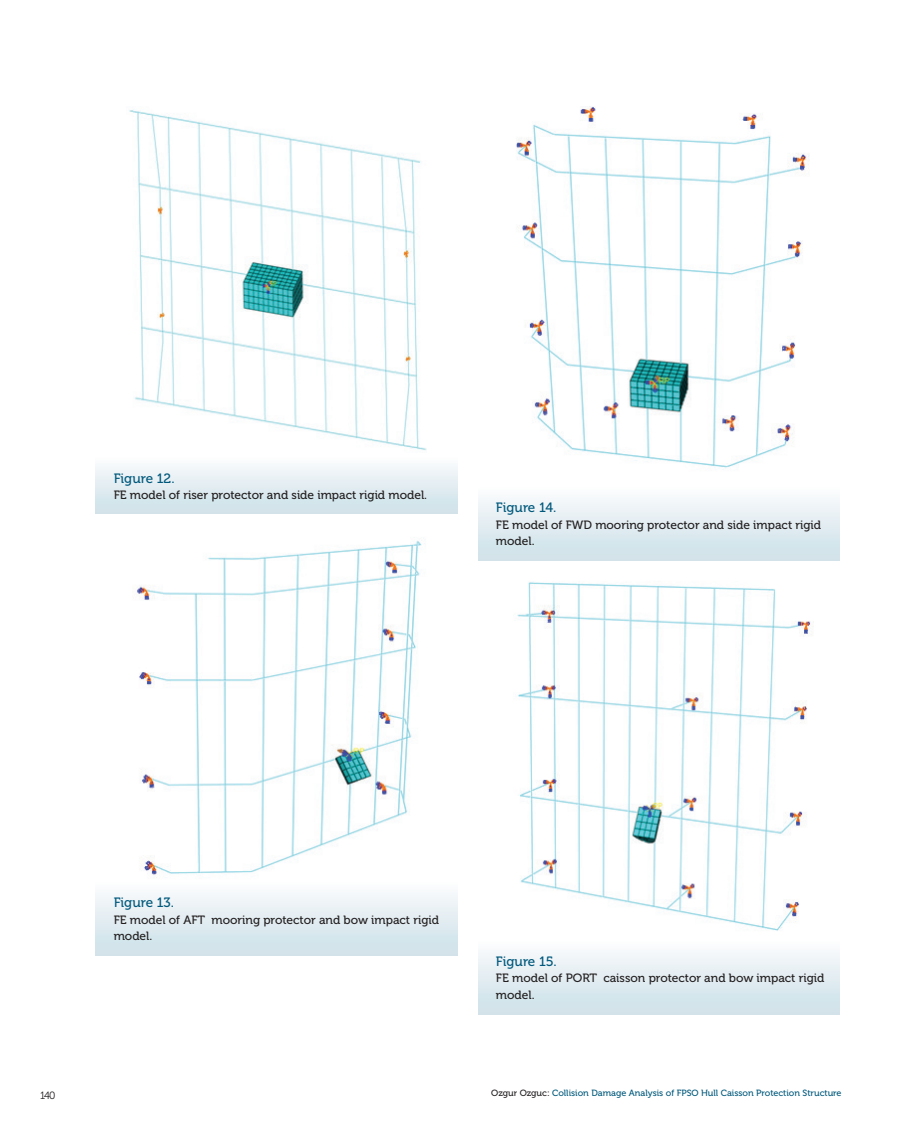
<style>
.page{position:relative;width:915px;height:1127px;background:#fff}
.page>*{position:absolute;margin:0;border:0;box-sizing:border-box;transform-origin:0 0}
.t1{font:13.5px "Museo 500";color:#00597c}
.t2{font:12px/16.5px "Museo 500";color:#231f20}
.t3{font:10.5px "Museo 300";color:#231f20}
.t4{font:9px "Museo 500";color:#00597c}
.s1{color:#231f20}
</style>
<div class="page">
<div style="left:96px;top:456px;width:361px;height:58px;background:linear-gradient(to bottom,#fcfdfe,#cde1e8)"></div>
<div style="left:478px;top:486px;width:361px;height:75px;background:linear-gradient(to bottom,#fcfcfe,#cce0e7)"></div>
<div style="left:478px;top:939px;width:361px;height:75px;background:linear-gradient(to bottom,#fdfdfe,#cce0e8)"></div>
<div style="left:96px;top:881px;width:361px;height:75px;background:linear-gradient(to bottom,#fcfcfe,#cce0e8)"></div>
<img style="left:129px;top:109px;width:297px;height:342px">
<img style="left:137px;top:538px;width:288px;height:340px">
<img style="left:516px;top:106px;width:293px;height:364px">
<img style="left:517px;top:581px;width:296px;height:350px">
<p class="t1" style="left:114px;top:470px;width:62px">Figure 12.</p>
<p class="t2" style="left:114px;top:487px;width:315px">FE model of riser protector and side impact rigid model.</p>
<p class="t1" style="left:496px;top:500px;width:62px">Figure 14.</p>
<p class="t2" style="left:496px;top:517px;width:326px">FE model of FWD mooring protector and side impact rigid model.</p>
<p class="t1" style="left:114px;top:895px;width:62px">Figure 13.</p>
<p class="t2" style="left:114px;top:912px;width:327px">FE model of AFT mooring protector and bow impact rigid model.</p>
<p class="t1" style="left:496px;top:954px;width:62px">Figure 15.</p>
<p class="t2" style="left:496px;top:970px;width:330px">FE model of PORT caisson protector and bow impact rigid model.</p>
<p class="t3" style="left:40px;top:1090px;width:17px">140</p>
<p class="t4" style="left:491px;top:1088px;width:352px"><span class="s1">Ozgur Ozguc:</span> Collision Damage Analysis of FPSO Hull Caisson Protection Structure</p>
</div>
